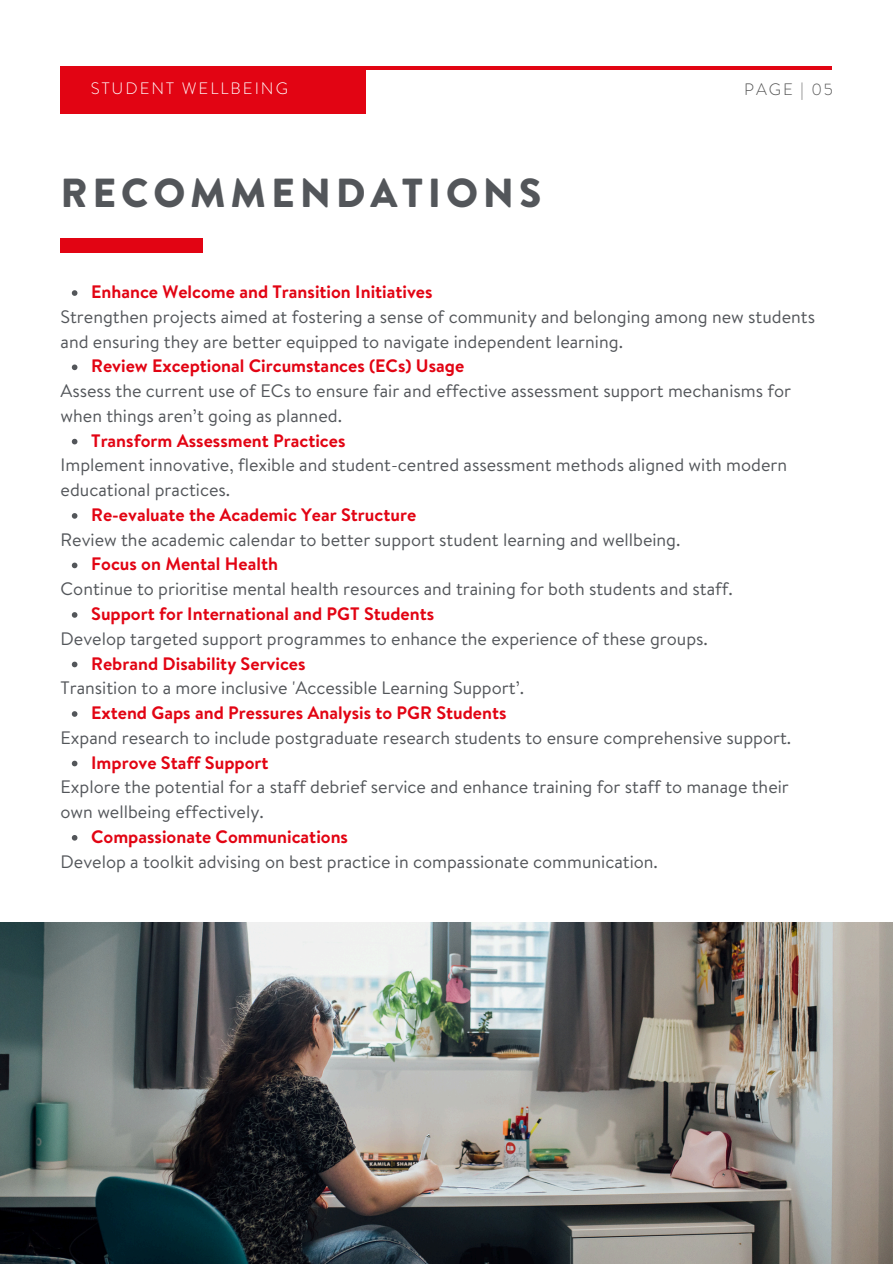
<style>
.page{position:relative;width:894px;height:1264px;background:#fff}
.page>*{position:absolute;margin:0;border:0;box-sizing:border-box;transform-origin:0 0}
.t1{font:900 40.5px "Brandon Grotesque";letter-spacing:.12em;color:#53565a}
.t2{font:18px/24.8px "Brandon Text";color:#53565a}
.t3{font:700 18px "Brandon Text";color:#e20413}
.t4{font:300 16.5px "Brandon Grotesque";letter-spacing:.12em;color:#fff}
.t5{font:300 16.5px "Brandon Grotesque";letter-spacing:.12em;color:#545454}
</style>
<div class="page">
<hr style="left:61px;top:66px;width:770px;height:4px;background:#e20413">
<div style="left:61px;top:66px;width:304px;height:47px;background:#e20413"></div>
<svg style="left:72px;top:290px;width:5px;height:6px"></svg>
<svg style="left:72px;top:364px;width:5px;height:6px"></svg>
<svg style="left:72px;top:439px;width:5px;height:5px"></svg>
<svg style="left:72px;top:513px;width:5px;height:5px"></svg>
<svg style="left:72px;top:562px;width:5px;height:6px"></svg>
<svg style="left:72px;top:612px;width:5px;height:5px"></svg>
<svg style="left:72px;top:661px;width:5px;height:6px"></svg>
<svg style="left:72px;top:711px;width:5px;height:5px"></svg>
<svg style="left:72px;top:760px;width:5px;height:6px"></svg>
<svg style="left:72px;top:835px;width:5px;height:5px"></svg>
<div style="left:61px;top:239px;width:142px;height:13px;background:#e20413"></div>
<img style="left:0;top:922px;width:892px;height:341px">
<p class="t4" style="left:91px;top:77px;width:198px">STUDENT WELLBEING</p>
<p class="t5" style="left:744px;top:78px;width:90px">PAGE | 05</p>
<p class="t1" style="left:61px;top:164px;width:482px">RECOMMENDATIONS</p>
<p class="t3" style="left:91px;top:279px;width:343px">Enhance Welcome and Transition Initiatives</p>
<h2 class="t2" style="left:61px;top:304px;width:755px">Strengthen projects aimed at fostering a sense of community and belonging among new students and ensuring they are better equipped to navigate independent learning.</h2>
<p class="t3" style="left:91px;top:353px;width:374px">Review Exceptional Circumstances (ECs) Usage</p>
<h2 class="t2" style="left:61px;top:378px;width:731px">Assess the current use of ECs to ensure fair and effective assessment support mechanisms for when things aren’t going as planned.</h2>
<h1 class="t3" style="left:91px;top:427px;width:256px">Transform Assessment Practices</h1>
<p class="t2" style="left:61px;top:452px;width:728px">Implement innovative, flexible and student-centred assessment methods aligned with modern educational practices.</p>
<p class="t3" style="left:91px;top:502px;width:326px">Re-evaluate the Academic Year Structure</p>
<p class="t2" style="left:61px;top:526px;width:621px">Review the academic calendar to better support student learning and wellbeing.</p>
<p class="t3" style="left:91px;top:551px;width:188px">Focus on Mental Health</p>
<p class="t2" style="left:61px;top:576px;width:673px">Continue to prioritise mental health resources and training for both students and staff.</p>
<p class="t3" style="left:91px;top:601px;width:344px">Support for International and PGT Students</p>
<p class="t2" style="left:61px;top:625px;width:648px">Develop targeted support programmes to enhance the experience of these groups.</p>
<p class="t3" style="left:91px;top:650px;width:216px">Rebrand Disability Services</p>
<p class="t2" style="left:61px;top:675px;width:465px">Transition to a more inclusive 'Accessible Learning Support’.</p>
<p class="t3" style="left:91px;top:700px;width:417px">Extend Gaps and Pressures Analysis to PGR Students</p>
<p class="t2" style="left:61px;top:724px;width:732px">Expand research to include postgraduate research students to ensure comprehensive support.</p>
<p class="t3" style="left:91px;top:749px;width:179px">Improve Staff Support</p>
<p class="t2" style="left:61px;top:774px;width:729px">Explore the potential for a staff debrief service and enhance training for staff to manage their own wellbeing effectively.</p>
<p class="t3" style="left:91px;top:823px;width:258px">Compassionate Communications</p>
<p class="t2" style="left:61px;top:848px;width:598px">Develop a toolkit advising on best practice in compassionate communication.</p>
</div>
